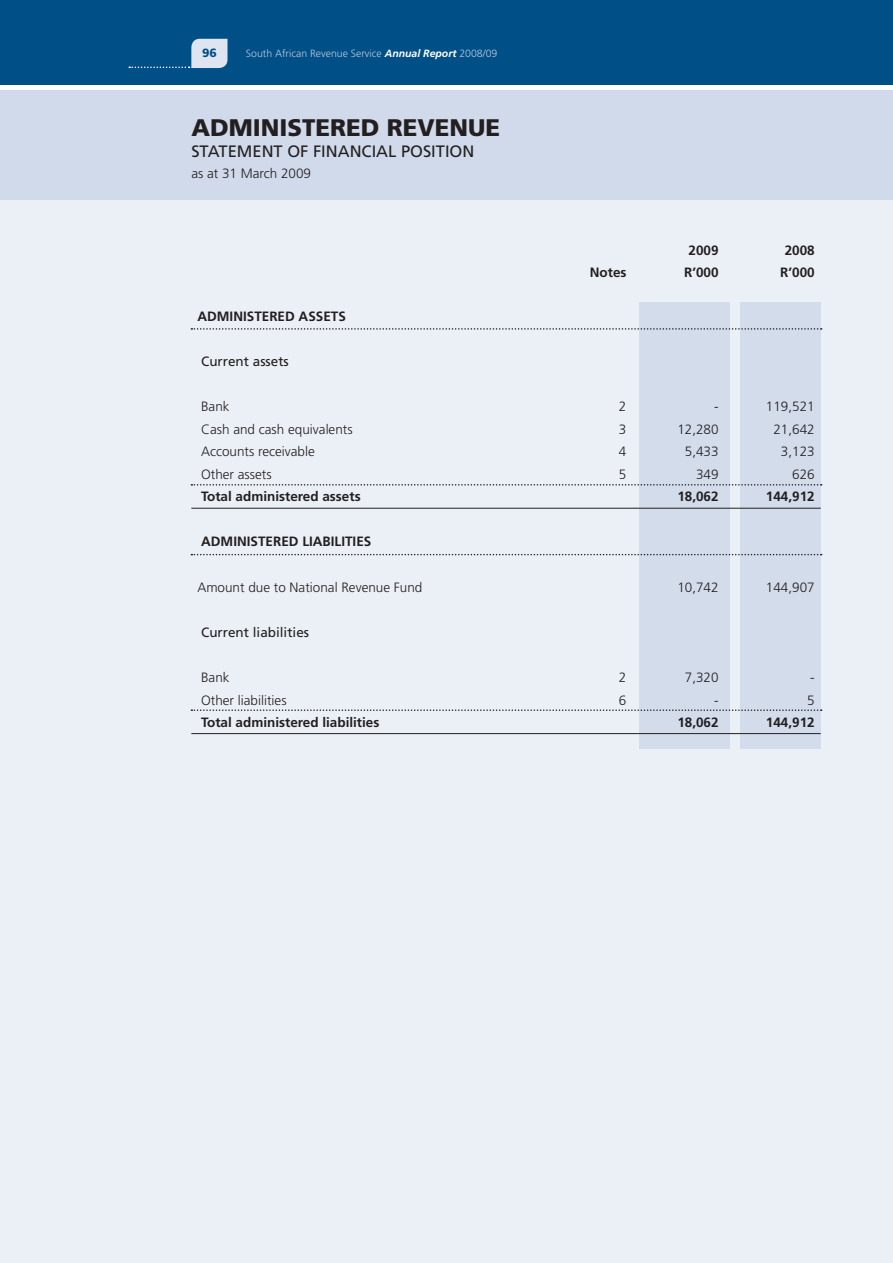
<style>
.page{position:relative;width:893px;height:1263px;background:#fff}
.page>*{position:absolute;margin:0;border:0;box-sizing:border-box;transform-origin:0 0}
.t1{font:900 24px "Frutiger";color:#231f20}
.t2{font:16.5px "Frutiger";color:#231f20}
.t3{font:300 13.5px "Frutiger";color:#231f20}
.t4{font:700 13.5px "Frutiger";color:#231f20}
.t5{font:13.5px "Frutiger";color:#231f20}
.t6{font:900 12px "Frutiger";color:#004f87}
.t7{font:300 10.5px "Frutiger";color:#b9c8de}
.s1{font-weight:700;font-style:italic;color:#fff}
</style>
<div class="page">
<div style="left:0;top:91px;width:893px;height:1172px;background:#ebf0f6"></div>
<div style="left:0;top:90px;width:893px;height:110px;background:#d0daea"></div>
<div style="left:0;top:0;width:893px;height:85px;background:#004f87"></div>
<svg style="left:129px;top:39px;width:98px;height:29px"></svg>
<div style="left:640px;top:302px;width:90px;height:446px;background:#d3dceb"></div>
<div style="left:740px;top:302px;width:81px;height:446px;background:#d3dceb"></div>
<svg style="left:191px;top:328px;width:631px;height:2px"></svg>
<svg style="left:191px;top:554px;width:631px;height:1px"></svg>
<svg style="left:191px;top:484px;width:631px;height:2px"></svg>
<hr style="left:191px;top:508px;width:630px;height:1px;background:#231f20">
<svg style="left:191px;top:709px;width:631px;height:2px"></svg>
<hr style="left:191px;top:733px;width:630px;height:1px;background:#231f20">
<p class="t6" style="left:202px;top:45px;width:16px">96</p>
<p class="t7" style="left:246px;top:48px;width:253px">South African Revenue Service <span class="s1">Annual Report</span> 2008/09</p>
<h1 class="t1" style="left:191px;top:113px;width:310px">ADMINISTERED REVENUE</h1>
<p class="t2" style="left:191px;top:142px;width:10px">STATE</p>
<p class="t2" style="left:237px;top:142px;width:27px">MENT</p>
<p class="t2" style="left:287px;top:142px;width:36px">OF FINANCIA</p>
<p class="t2" style="left:388px;top:142px;width:32px">L POSITION</p>
<p class="t3" style="left:191px;top:166px;width:121px">as at 31 March 2009</p>
<p class="t4" style="left:689px;top:242px;width:32px">2009</p>
<p class="t4" style="left:785px;top:242px;width:32px">2008</p>
<p class="t4" style="left:590px;top:264px;width:38px">Notes</p>
<p class="t4" style="left:684px;top:264px;width:36px">R’000</p>
<p class="t4" style="left:780px;top:264px;width:36px">R’000</p>
<p class="t4" style="left:197px;top:308px;width:150px">ADMINISTERED ASSETS</p>
<p class="t5" style="left:201px;top:353px;width:89px">Current assets</p>
<p class="t3" style="left:201px;top:399px;width:30px">Bank</p>
<p class="t3" style="left:619px;top:399px;width:9px">2</p>
<p class="t3" style="left:714px;top:399px;width:6px">-</p>
<p class="t3" style="left:766px;top:399px;width:50px">119,521</p>
<p class="t3" style="left:201px;top:421px;width:153px">Cash and cash equivalents</p>
<p class="t3" style="left:619px;top:421px;width:9px">3</p>
<p class="t3" style="left:677px;top:421px;width:43px">12,280</p>
<p class="t3" style="left:773px;top:421px;width:43px">21,642</p>
<p class="t3" style="left:201px;top:444px;width:115px">Accounts receivable</p>
<p class="t3" style="left:619px;top:444px;width:9px">4</p>
<p class="t3" style="left:685px;top:444px;width:35px">5,433</p>
<p class="t3" style="left:781px;top:444px;width:35px">3,123</p>
<p class="t3" style="left:201px;top:466px;width:72px">Other assets</p>
<p class="t3" style="left:619px;top:466px;width:9px">5</p>
<p class="t3" style="left:696px;top:466px;width:24px">349</p>
<p class="t3" style="left:792px;top:466px;width:24px">626</p>
<p class="t4" style="left:201px;top:489px;width:161px">Total administered assets</p>
<p class="t4" style="left:677px;top:489px;width:43px">18,062</p>
<p class="t4" style="left:766px;top:489px;width:50px">144,912</p>
<p class="t4" style="left:201px;top:534px;width:172px">ADMINISTERED LIABILITIES</p>
<p class="t3" style="left:197px;top:579px;width:227px">Amount due to National Revenue Fund</p>
<p class="t3" style="left:677px;top:579px;width:43px">10,742</p>
<p class="t3" style="left:766px;top:579px;width:50px">144,907</p>
<p class="t5" style="left:201px;top:624px;width:110px">Current liabilities</p>
<p class="t3" style="left:201px;top:670px;width:30px">Bank</p>
<p class="t3" style="left:619px;top:670px;width:9px">2</p>
<p class="t3" style="left:685px;top:670px;width:35px">7,320</p>
<p class="t3" style="left:810px;top:670px;width:6px">-</p>
<p class="t3" style="left:201px;top:692px;width:87px">Other liabilities</p>
<p class="t3" style="left:619px;top:692px;width:9px">6</p>
<p class="t3" style="left:714px;top:692px;width:6px">-</p>
<p class="t3" style="left:807px;top:692px;width:9px">5</p>
<p class="t4" style="left:201px;top:714px;width:180px">Total administered liabilities</p>
<p class="t4" style="left:677px;top:714px;width:43px">18,062</p>
<p class="t4" style="left:766px;top:714px;width:50px">144,912</p>
</div>
